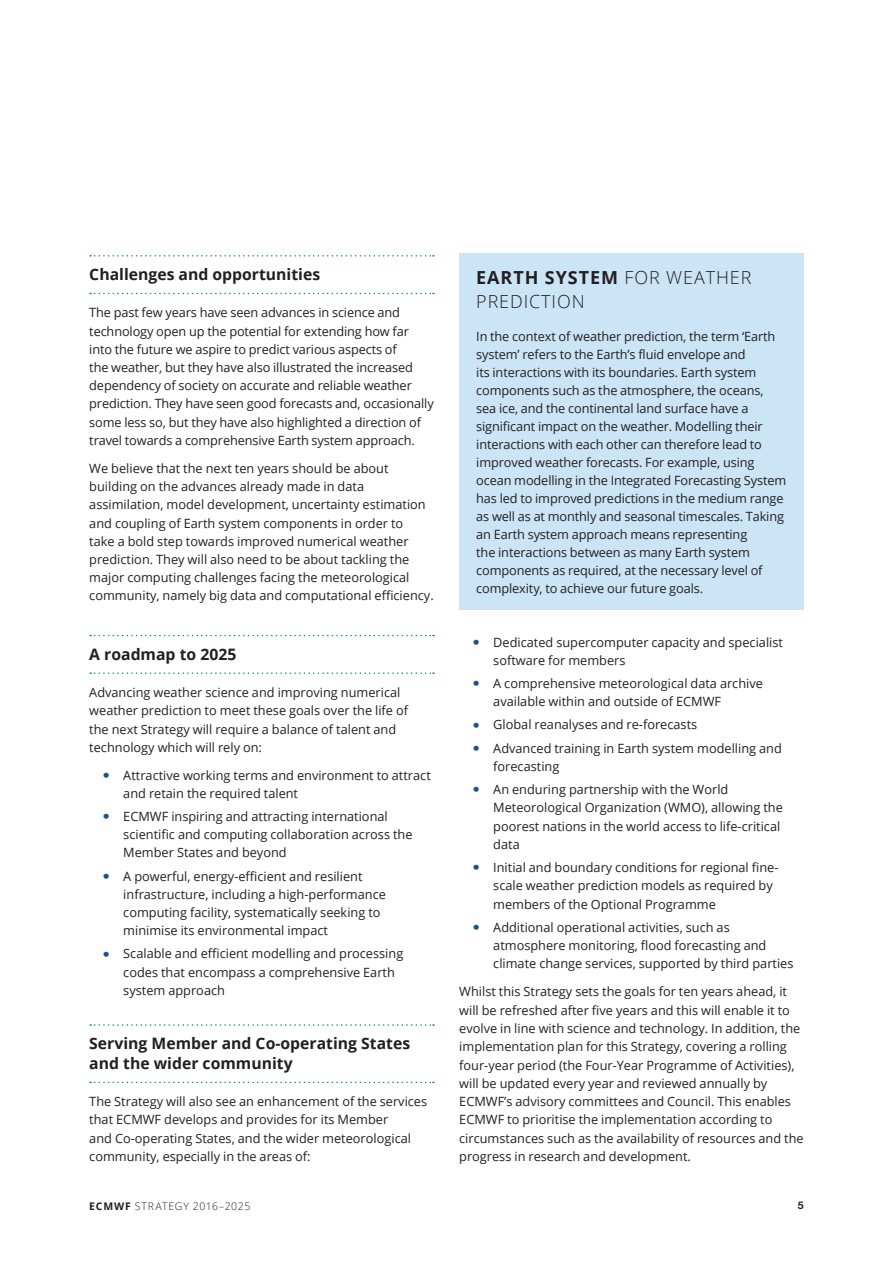
<style>
.page{position:relative;width:893px;height:1263px;background:#fff}
.page>*{position:absolute;margin:0;border:0;box-sizing:border-box;transform-origin:0 0}
.t1{font:300 18px/24px "Open Sans";letter-spacing:.05em;color:#231f20}
.t2{font:700 15.75px/19.6px "Open Sans";color:#231f20}
.t3{font:12.75px/18.1px "Open Sans";color:#231f20}
.t4{font:300 10.5px "Open Sans";letter-spacing:.07em;color:#231f20}
.t5{font:700 10.5px "Helvetica Neue";color:#231f20}
.s1{color:#1a548d}
.s2{font-weight:700}
</style>
<div class="page">
<svg style="left:90px;top:255px;width:344px;height:2px"></svg>
<svg style="left:90px;top:293px;width:344px;height:1px"></svg>
<svg style="left:90px;top:635px;width:344px;height:1px"></svg>
<svg style="left:90px;top:672px;width:344px;height:2px"></svg>
<svg style="left:90px;top:1024px;width:344px;height:2px"></svg>
<svg style="left:90px;top:1082px;width:344px;height:1px"></svg>
<div style="left:459px;top:253px;width:345px;height:357px;background:#cbe4f6"></div>
<p class="t2" style="left:89px;top:264px;width:232px">Challenges and opportunities</p>
<p class="t3" style="left:89px;top:303px;width:346px">The past few years have seen advances in science and technology open up the potential for extending how far into the future we aspire to predict various aspects of<br>the weather, but they have also illustrated the increased dependency of society on accurate and reliable weather prediction. They have seen good forecasts and, occasionally some less so, but they have also highlighted a direction of travel towards a comprehensive Earth system approach.</p>
<p class="t3" style="left:89px;top:459px;width:344px">We believe that the next ten years should be about building on the advances already made in data assimilation, model development, uncertainty estimation and coupling of Earth system components in order to take a bold step towards improved numerical weather prediction. They will also need to be about tackling the major computing challenges facing the meteorological community, namely big data and computational efficiency.</p>
<p class="t2" style="left:89px;top:644px;width:149px">A roadmap to 2025</p>
<p class="t3" style="left:89px;top:683px;width:320px">Advancing weather science and improving numerical weather prediction to meet these goals over the life of the next Strategy will require a balance of talent and technology which will rely on:</p>
<p class="t3" style="left:123px;top:766px;width:309px;text-indent:-21px"><span class="s1">•</span> Attractive working terms and environment to attract and retain the required talent</p>
<p class="t3" style="left:123px;top:807px;width:291px;text-indent:-21px"><span class="s1">•</span> ECMWF inspiring and attracting international scientific and computing collaboration across the<br>Member States and beyond</p>
<p class="t3" style="left:123px;top:866px;width:264px;text-indent:-21px"><span class="s1">•</span> A powerful, energy-efficient and resilient infrastructure, including a high-performance computing facility, systematically seeking to minimise its environmental impact</p>
<p class="t3" style="left:123px;top:944px;width:281px;text-indent:-21px"><span class="s1">•</span> Scalable and efficient modelling and processing codes that encompass a comprehensive Earth system approach</p>
<p class="t2" style="left:89px;top:1033px;width:322px">Serving Member and Co-operating States and the wider community</p>
<p class="t3" style="left:89px;top:1092px;width:339px">The Strategy will also see an enhancement of the services that ECMWF develops and provides for its Member<br>and Co-operating States, and the wider meteorological community, especially in the areas of:</p>
<h1 class="t1" style="left:476px;top:265px;width:277px"><span class="s2">EARTH SYSTEM</span> FOR WEATHER<br>PREDICTION</h1>
<p class="t3" style="left:476px;top:327px;width:312px">In the context of weather prediction, the term ‘Earth system’ refers to the Earth’s fluid envelope and<br>its interactions with its boundaries. Earth system components such as the atmosphere, the oceans, sea ice, and the continental land surface have a significant impact on the weather. Modelling their interactions with each other can therefore lead to improved weather forecasts. For example, using ocean modelling in the Integrated Forecasting System has led to improved predictions in the medium range as well as at monthly and seasonal timescales. Taking an Earth system approach means representing<br>the interactions between as many Earth system components as required, at the necessary level of complexity, to achieve our future goals.</p>
<p class="t3" style="left:493px;top:632px;width:291px;text-indent:-21px"><span class="s1">•</span> Dedicated supercomputer capacity and specialist software for members</p>
<p class="t3" style="left:493px;top:674px;width:271px;text-indent:-21px"><span class="s1">•</span> A comprehensive meteorological data archive available within and outside of ECMWF</p>
<p class="t3" style="left:472px;top:715px;width:227px"><span class="s1">•</span> Global reanalyses and re-forecasts</p>
<p class="t3" style="left:493px;top:738px;width:290px;text-indent:-21px"><span class="s1">•</span> Advanced training in Earth system modelling and forecasting</p>
<p class="t3" style="left:493px;top:780px;width:291px;text-indent:-21px"><span class="s1">•</span> An enduring partnership with the World Meteorological Organization (WMO), allowing the poorest nations in the world access to life-critical data</p>
<p class="t3" style="left:493px;top:858px;width:287px;text-indent:-21px"><span class="s1">•</span> Initial and boundary conditions for regional fine&shy;scale weather prediction models as required by members of the Optional Programme</p>
<p class="t3" style="left:493px;top:918px;width:302px;text-indent:-21px"><span class="s1">•</span> Additional operational activities, such as atmosphere monitoring, flood forecasting and climate change services, supported by third parties</p>
<p class="t3" style="left:459px;top:982px;width:346px">Whilst this Strategy sets the goals for ten years ahead, it will be refreshed after five years and this will enable it to evolve in line with science and technology. In addition, the implementation plan for this Strategy, covering a rolling four-year period (the Four-Year Programme of Activities), will be updated every year and reviewed annually by ECMWF’s advisory committees and Council. This enables ECMWF to prioritise the implementation according to circumstances such as the availability of resources and the progress in research and development.</p>
<p class="t4" style="left:89px;top:1198px;width:163px"><span class="s2">ECMWF</span> STRATEGY 2016–2025</p>
<p class="t5" style="left:798px;top:1197px;width:7px">5</p>
</div>
